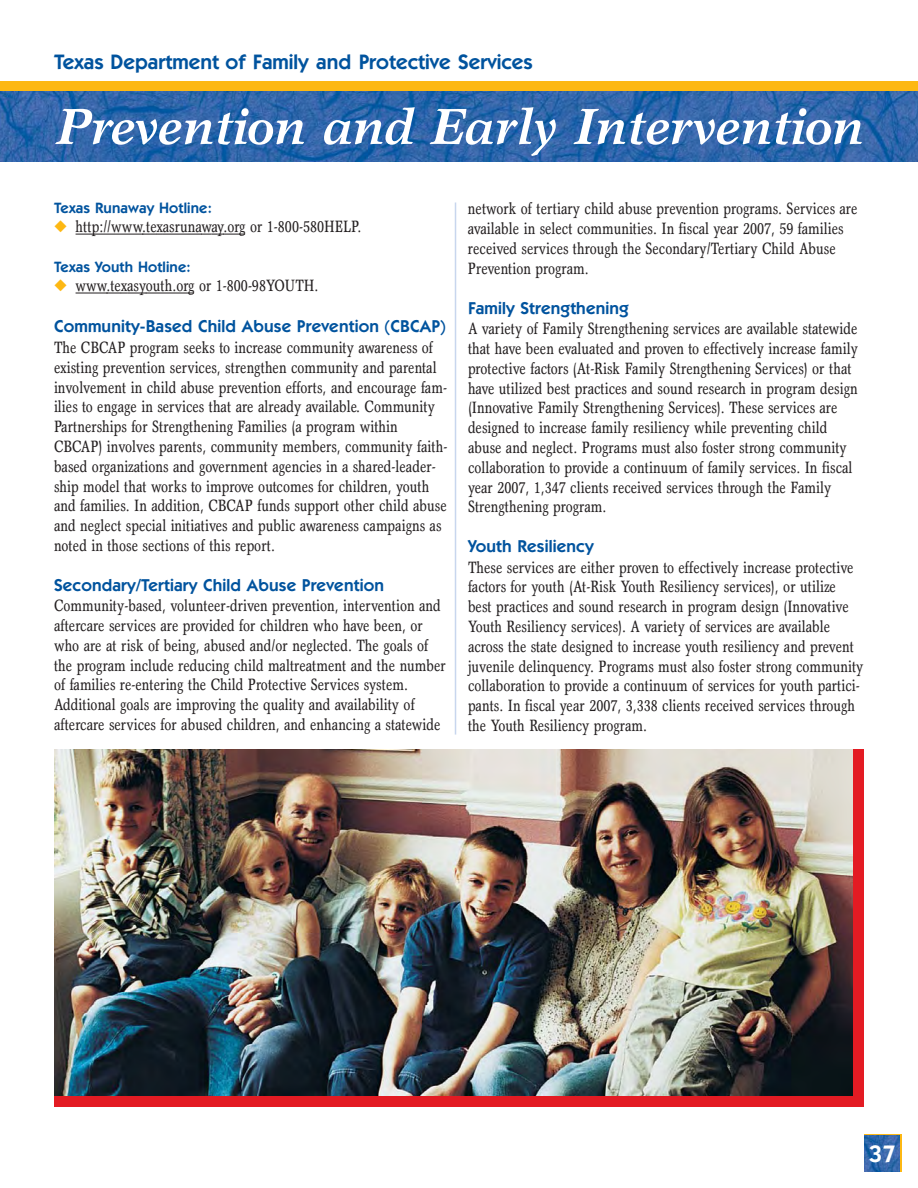
<style>
.page{position:relative;width:918px;height:1188px;background:#fff}
.page>*{position:absolute;margin:0;border:0;box-sizing:border-box;transform-origin:0 0}
.t1{font:italic 700 51px "Garth Graphic";letter-spacing:-.01em;color:#fff}
.t2{font:600 24px "Itc Kabel";color:#fff}
.t3{font:600 21px "Itc Kabel";color:#00539e}
.t4{font:600 17.25px "Itc Kabel";letter-spacing:.01em;color:#00539e}
.t5{font:condensed 16.5px/19.8px "Garth Graphic";color:#231f20}
.t6{font:600 15px "Itc Kabel";letter-spacing:.01em;color:#00539e}
.s1{color:#fdb813}
</style>
<div class="page">
<div style="left:0;top:81px;width:918px;height:71px;background:#fdb813"></div>
<hr style="left:76px;top:234px;width:67px;height:1px;background:#231f20">
<svg style="left:142px;top:234px;width:21px;height:1px"></svg>
<hr style="left:163px;top:234px;width:39px;height:1px;background:#231f20">
<svg style="left:201px;top:234px;width:44px;height:1px"></svg>
<hr style="left:76px;top:293px;width:32px;height:1px;background:#231f20">
<svg style="left:106px;top:293px;width:40px;height:1px"></svg>
<hr style="left:146px;top:293px;width:43px;height:1px;background:#231f20">
<img style="left:0;top:91px;width:918px;height:71px">
<div style="left:864px;top:1134px;width:38px;height:38px;background:linear-gradient(to bottom,#fdb813,#fdb813)"></div>
<img style="left:864px;top:1136px;width:36px;height:36px">
<hr style="left:455px;top:202px;width:1px;height:533px;background:#c8d6ee">
<div style="left:54px;top:749px;width:810px;height:358px;background:#e31b23"></div>
<img style="left:54px;top:749px;width:798px;height:346px">
<p class="t3" style="left:54px;top:54px;width:480px">Texas Department of Family and Protective Services</p>
<h1 class="t1" style="left:56px;top:107px;width:810px">Prevention and Early Intervention</h1>
<p class="t6" style="left:54px;top:202px;width:159px">Texas Runaway Hotline:</p>
<p class="t5" style="left:54px;top:219px;width:309px"><span class="s1">◆</span> http://www.texasrunaway.org or 1-800-580HELP.</p>
<p class="t6" style="left:54px;top:261px;width:138px">Texas Youth Hotline:</p>
<p class="t5" style="left:54px;top:278px;width:266px"><span class="s1">◆</span> www.texasyouth.org or 1-800-98YOUTH.</p>
<p class="t4" style="left:54px;top:320px;width:394px">Community-Based Child Abuse Prevention (CBCAP)</p>
<p class="t5" style="left:54px;top:339px;width:395px">The CBCAP program seeks to increase community awareness of existing prevention services, strengthen community and parental involvement in child abuse prevention efforts, and encourage fam&shy;ilies to engage in services that are already available. Community Partnerships for Strengthening Families (a program within CBCAP) involves parents, community members, community faith&shy;based organizations and government agencies in a shared-leader&shy;ship model that works to improve outcomes for children, youth and families. In addition, CBCAP funds support other child abuse and neglect special initiatives and public awareness campaigns as noted in those sections of this report.</p>
<p class="t4" style="left:54px;top:579px;width:331px">Secondary/Tertiary Child Abuse Prevention</p>
<p class="t5" style="left:54px;top:597px;width:394px">Community-based, volunteer-driven prevention, intervention and aftercare services are provided for children who have been, or who are at risk of being, abused and/or neglected. The goals of the program include reducing child maltreatment and the number of families re-entering the Child Protective Services system.<br>Additional goals are improving the quality and availability of aftercare services for abused children, and enhancing a statewide</p>
<p class="t5" style="left:468px;top:201px;width:391px">network of tertiary child abuse prevention programs. Services are available in select communities. In fiscal year 2007, 59 families received services through the Secondary/Tertiary Child Abuse Prevention program.</p>
<p class="t4" style="left:468px;top:301px;width:162px">Family Strengthening</p>
<p class="t5" style="left:468px;top:320px;width:392px">A variety of Family Strengthening services are available statewide that have been evaluated and proven to effectively increase family protective factors (At-Risk Family Strengthening Services) or that have utilized best practices and sound research in program design (Innovative Family Strengthening Services). These services are designed to increase family resiliency while preventing child abuse and neglect. Programs must also foster strong community collaboration to provide a continuum of family services. In fiscal year 2007, 1,347 clients received services through the Family Strengthening program.</p>
<p class="t4" style="left:468px;top:540px;width:127px">Youth Resiliency</p>
<p class="t5" style="left:468px;top:559px;width:397px">These services are either proven to effectively increase protective factors for youth (At-Risk Youth Resiliency services), or utilize best practices and sound research in program design (Innovative Youth Resiliency services). A variety of services are available across the state designed to increase youth resiliency and prevent juvenile delinquency. Programs must also foster strong community collaboration to provide a continuum of services for youth partici&shy;pants. In fiscal year 2007, 3,338 clients received services through the Youth Resiliency program.</p>
<h2 class="t2" style="left:869px;top:1145px;width:28px">37</h2>
</div>
